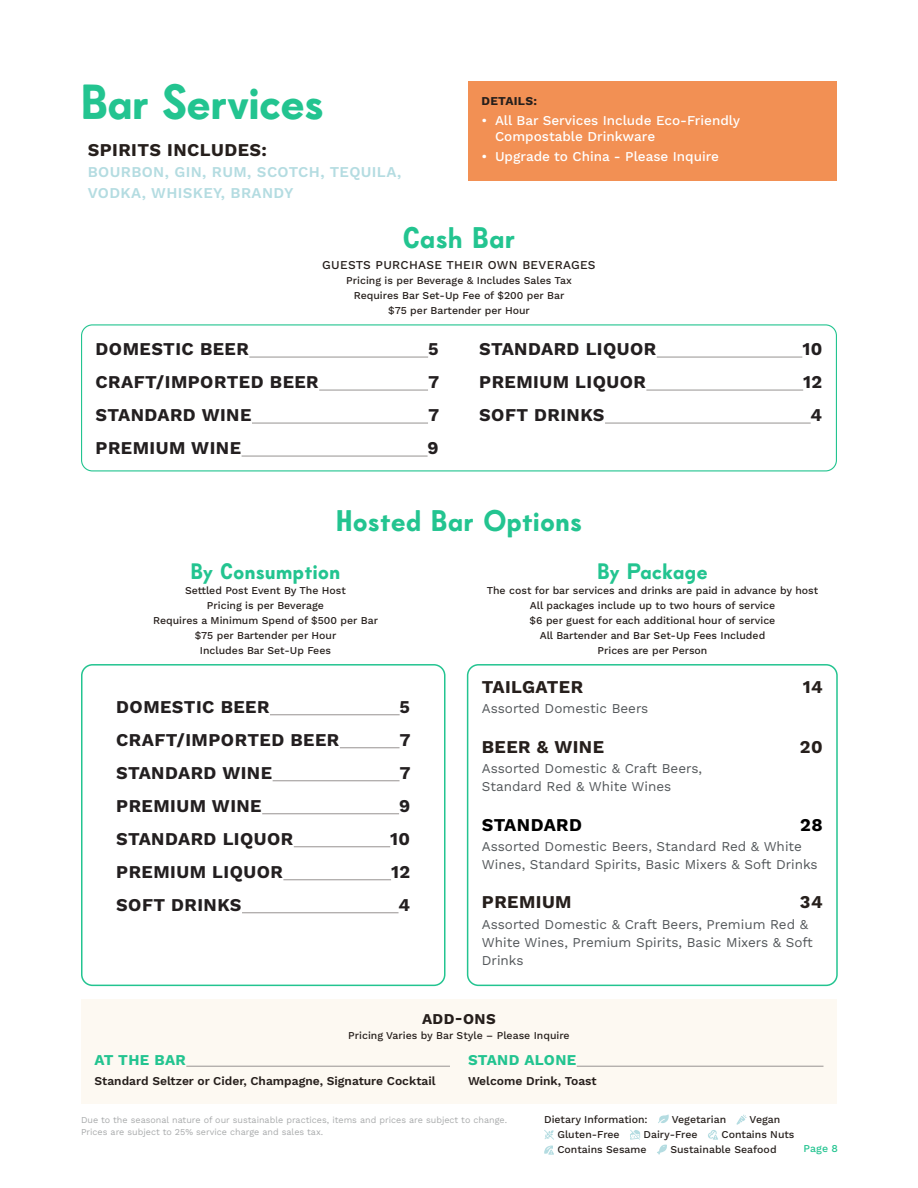
<style>
.page{position:relative;width:918px;height:1188px;background:#fff}
.page>*{position:absolute;margin:0;border:0;box-sizing:border-box;transform-origin:0 0}
.t1{font:49.5px "Poster Boy";color:#23c490}
.Category_Name{font:30px "Poster Boy";letter-spacing:.025em;color:#23c490}
.Menu_Item{font:22.5px "Poster Boy";letter-spacing:.025em;color:#23c490}
.Menu_Item-2{font:700 18px "Work Sans";letter-spacing:.025em;color:#231f20}
.Menu_Item-3{font:700 18px "Work Sans";letter-spacing:.025em;color:#261f1c}
.Menu_Item-4{font:700 18px "Work Sans";letter-spacing:.025em;color:#000}
.Menu_Item-5{font:600 15px/21px "Work Sans";letter-spacing:.025em;color:#b4dce1}
.Add-ons{font:700 15px "Work Sans";letter-spacing:.025em;color:#23c490}
.Add-ons-2{font:700 15px "Work Sans";letter-spacing:.025em;color:#261f1c}
.Menu_Item_Description{font:13.5px/18px "Work Sans";color:#53575a}
.t2{font:500 13.5px/16.5px "Work Sans";color:#fff}
.Add-ons-3{font:600 12px "Work Sans";color:#261f1c}
.Text_-_Small{font:500 12px "Work Sans";letter-spacing:.025em;color:#261f1c}
.Details_Includes{font:700 12px "Work Sans";letter-spacing:.025em;color:#261f1c}
.Subtext{font:500 10.5px/15px "Work Sans";color:#261f1c;text-align:center}
.t3{font:500 10.5px "Work Sans";color:#23c490}
.t4{font:9px/12px "Work Sans";color:#a9abac}
</style>
<div class="page">
<svg style="left:658px;top:1114px;width:11px;height:9px"></svg>
<svg style="left:736px;top:1115px;width:11px;height:10px"></svg>
<svg style="left:630px;top:1130px;width:10px;height:10px"></svg>
<svg style="left:708px;top:1130px;width:10px;height:10px"></svg>
<svg style="left:544px;top:1130px;width:10px;height:25px"></svg>
<svg style="left:657px;top:1144px;width:10px;height:11px"></svg>
<div style="left:467px;top:664px;width:371px;height:322px;border:2px solid #23c490;border-radius:11px"></div>
<div style="left:468px;top:81px;width:369px;height:99px;background:#f29054"></div>
<hr style="left:249px;top:357px;width:179px;height:1px;background:#979392">
<hr style="left:319px;top:390px;width:109px;height:1px;background:#979392">
<hr style="left:252px;top:423px;width:176px;height:1px;background:#979392">
<hr style="left:242px;top:456px;width:186px;height:1px;background:#979392">
<hr style="left:657px;top:357px;width:145px;height:1px;background:#979392">
<hr style="left:646px;top:390px;width:157px;height:1px;background:#979392">
<hr style="left:605px;top:423px;width:206px;height:1px;background:#979392">
<div style="left:81px;top:324px;width:756px;height:147px;border:1px solid #23c490;border-radius:11px"></div>
<div style="left:81px;top:999px;width:756px;height:105px;background:#fdf9f2"></div>
<hr style="left:186px;top:1066px;width:264px;height:1px;background:#979392">
<hr style="left:577px;top:1066px;width:246px;height:1px;background:#979392">
<hr style="left:270px;top:715px;width:130px;height:1px;background:#979392">
<hr style="left:340px;top:748px;width:60px;height:1px;background:#979392">
<hr style="left:273px;top:781px;width:127px;height:1px;background:#979392">
<hr style="left:262px;top:814px;width:137px;height:1px;background:#979392">
<hr style="left:294px;top:847px;width:96px;height:1px;background:#979392">
<hr style="left:283px;top:880px;width:108px;height:1px;background:#979392">
<hr style="left:242px;top:913px;width:157px;height:1px;background:#979392">
<div style="left:81px;top:664px;width:365px;height:322px;border:2px solid #23c490;border-radius:11px"></div>
<h1 class="t1" style="left:81px;top:80px;width:244px">Bar Services</h1>
<p class="Menu_Item-3" style="left:88px;top:140px;width:181px">SPIRITS INCLUDES:</p>
<p class="Menu_Item-5" style="left:88px;top:162px;width:315px">BOURBON, GIN, RUM, SCOTCH, TEQUILA,<br>VODKA, WHISKEY, BRANDY</p>
<p class="Details_Includes" style="left:482px;top:94px;width:57px">DETAILS:</p>
<p class="t2" style="left:495px;top:113px;width:247px;text-indent:-14px">• All Bar Services Include Eco-Friendly<br>Compostable Drinkware</p>
<p class="t2" style="left:482px;top:149px;width:239px">• Upgrade to China - Please Inquire</p>
<p class="Category_Name" style="left:403px;top:224px;width:113px">Cash Bar</p>
<p class="Text_-_Small" style="left:322px;top:258px;width:275px">GUESTS PURCHASE THEIR OWN BEVERAGES</p>
<p class="Subtext" style="left:346px;top:274px;width:227px">Pricing is per Beverage &amp; Includes Sales Tax<br>Requires Bar Set-Up Fee of $200 per Bar $75 per Bartender per Hour</p>
<p class="Menu_Item-2" style="left:96px;top:339px;width:155px">DOMESTIC BEER</p>
<p class="Menu_Item-2" style="left:428px;top:339px;width:12px">5</p>
<p class="Menu_Item-2" style="left:96px;top:372px;width:225px">CRAFT/IMPORTED BEER</p>
<p class="Menu_Item-2" style="left:428px;top:372px;width:13px">7</p>
<p class="Menu_Item-2" style="left:96px;top:405px;width:157px">STANDARD WINE</p>
<p class="Menu_Item-2" style="left:428px;top:405px;width:13px">7</p>
<p class="Menu_Item-2" style="left:96px;top:438px;width:147px">PREMIUM WINE</p>
<p class="Menu_Item-2" style="left:428px;top:438px;width:13px">9</p>
<p class="Menu_Item-2" style="left:479px;top:339px;width:179px">STANDARD LIQUOR</p>
<p class="Menu_Item-2" style="left:802px;top:339px;width:21px">10</p>
<p class="Menu_Item-2" style="left:479px;top:372px;width:168px">PREMIUM LIQUOR</p>
<p class="Menu_Item-2" style="left:803px;top:372px;width:21px">12</p>
<p class="Menu_Item-2" style="left:479px;top:405px;width:127px">SOFT DRINKS</p>
<p class="Menu_Item-2" style="left:811px;top:405px;width:13px">4</p>
<p class="Category_Name" style="left:336px;top:508px;width:247px">Hosted Bar Options</p>
<p class="Menu_Item" style="left:191px;top:561px;width:151px">By Consumption</p>
<p class="Subtext" style="left:153px;top:583px;width:226px">Settled Post Event By The Host<br>Pricing is per Beverage<br>Requires a Minimum Spend of $500 per Bar $75 per Bartender per Hour<br>Includes Bar Set-Up Fees</p>
<p class="Menu_Item-2" style="left:116px;top:696px;width:155px">DOMESTIC BEER</p>
<p class="Menu_Item-2" style="left:400px;top:696px;width:12px">5</p>
<p class="Menu_Item-2" style="left:116px;top:729px;width:225px">CRAFT/IMPORTED BEER</p>
<p class="Menu_Item-2" style="left:400px;top:729px;width:13px">7</p>
<p class="Menu_Item-2" style="left:116px;top:762px;width:157px">STANDARD WINE</p>
<p class="Menu_Item-2" style="left:400px;top:762px;width:13px">7</p>
<p class="Menu_Item-2" style="left:116px;top:795px;width:147px">PREMIUM WINE</p>
<p class="Menu_Item-2" style="left:399px;top:795px;width:13px">9</p>
<p class="Menu_Item-2" style="left:116px;top:828px;width:179px">STANDARD LIQUOR</p>
<p class="Menu_Item-2" style="left:390px;top:828px;width:21px">10</p>
<p class="Menu_Item-2" style="left:116px;top:861px;width:168px">PREMIUM LIQUOR</p>
<p class="Menu_Item-2" style="left:391px;top:861px;width:21px">12</p>
<p class="Menu_Item-2" style="left:116px;top:894px;width:127px">SOFT DRINKS</p>
<p class="Menu_Item-2" style="left:399px;top:894px;width:13px">4</p>
<p class="Menu_Item" style="left:597px;top:561px;width:112px">By Package</p>
<p class="Subtext" style="left:487px;top:583px;width:333px">The cost for bar services and drinks are paid in advance by host All packages include up to two hours of service<br>$6 per guest for each additional hour of service<br>All Bartender and Bar Set-Up Fees Included<br>Prices are per Person</p>
<p class="Menu_Item-3" style="left:482px;top:676px;width:103px">TAILGATER</p>
<p class="Menu_Item-3" style="left:803px;top:676px;width:21px">14</p>
<p class="Menu_Item_Description" style="left:482px;top:699px;width:168px">Assorted Domestic Beers</p>
<p class="Menu_Item-3" style="left:482px;top:736px;width:124px">BEER &amp; WINE</p>
<p class="Menu_Item-3" style="left:800px;top:736px;width:24px">20</p>
<p class="Menu_Item_Description" style="left:482px;top:759px;width:222px">Assorted Domestic &amp; Craft Beers,<br>Standard Red &amp; White Wines</p>
<p class="Menu_Item-4" style="left:482px;top:814px;width:102px">STANDARD</p>
<p class="Menu_Item-4" style="left:800px;top:814px;width:24px">28</p>
<p class="Menu_Item_Description" style="left:482px;top:837px;width:337px">Assorted Domestic Beers, Standard Red &amp; White<br>Wines, Standard Spirits, Basic Mixers &amp; Soft Drinks</p>
<p class="Menu_Item-3" style="left:482px;top:892px;width:91px">PREMIUM</p>
<p class="Menu_Item-3" style="left:800px;top:892px;width:24px">34</p>
<p class="Menu_Item_Description" style="left:482px;top:914px;width:332px">Assorted Domestic &amp; Craft Beers, Premium Red &amp;<br>White Wines, Premium Spirits, Basic Mixers &amp; Soft<br>Drinks</p>
<p class="Add-ons-2" style="left:422px;top:1010px;width:75px">ADD-ONS</p>
<p class="Subtext" style="left:348px;top:1028px;width:223px">Pricing Varies by Bar Style – Please Inquire</p>
<p class="Add-ons" style="left:94px;top:1051px;width:93px">AT THE BAR</p>
<p class="Add-ons-3" style="left:94px;top:1074px;width:343px">Standard Seltzer or Cider, Champagne, Signature Cocktail</p>
<p class="Add-ons" style="left:468px;top:1051px;width:110px">STAND ALONE</p>
<p class="Add-ons-3" style="left:468px;top:1074px;width:130px">Welcome Drink, Toast</p>
<p class="t4" style="left:81px;top:1113px;width:428px">Due to the seasonal nature of our sustainable practices, items and prices are subject to change.<br>Prices are subject to 25% service charge and sales tax.</p>
<p class="Subtext" style="left:544px;top:1113px;width:105px">Dietary Information:</p>
<p class="Subtext" style="left:672px;top:1113px;width:56px">Vegetarian</p>
<p class="Subtext" style="left:750px;top:1113px;width:32px">Vegan</p>
<p class="Subtext" style="left:557px;top:1128px;width:64px">Gluten-Free</p>
<p class="Subtext" style="left:644px;top:1128px;width:56px">Dairy-Free</p>
<p class="Subtext" style="left:722px;top:1128px;width:74px">Contains Nuts</p>
<p class="Subtext" style="left:557px;top:1143px;width:91px">Contains Sesame</p>
<p class="Subtext" style="left:670px;top:1143px;width:108px">Sustainable Seafood</p>
<p class="t3" style="left:804px;top:1142px;width:36px">Page 8</p>
</div>
